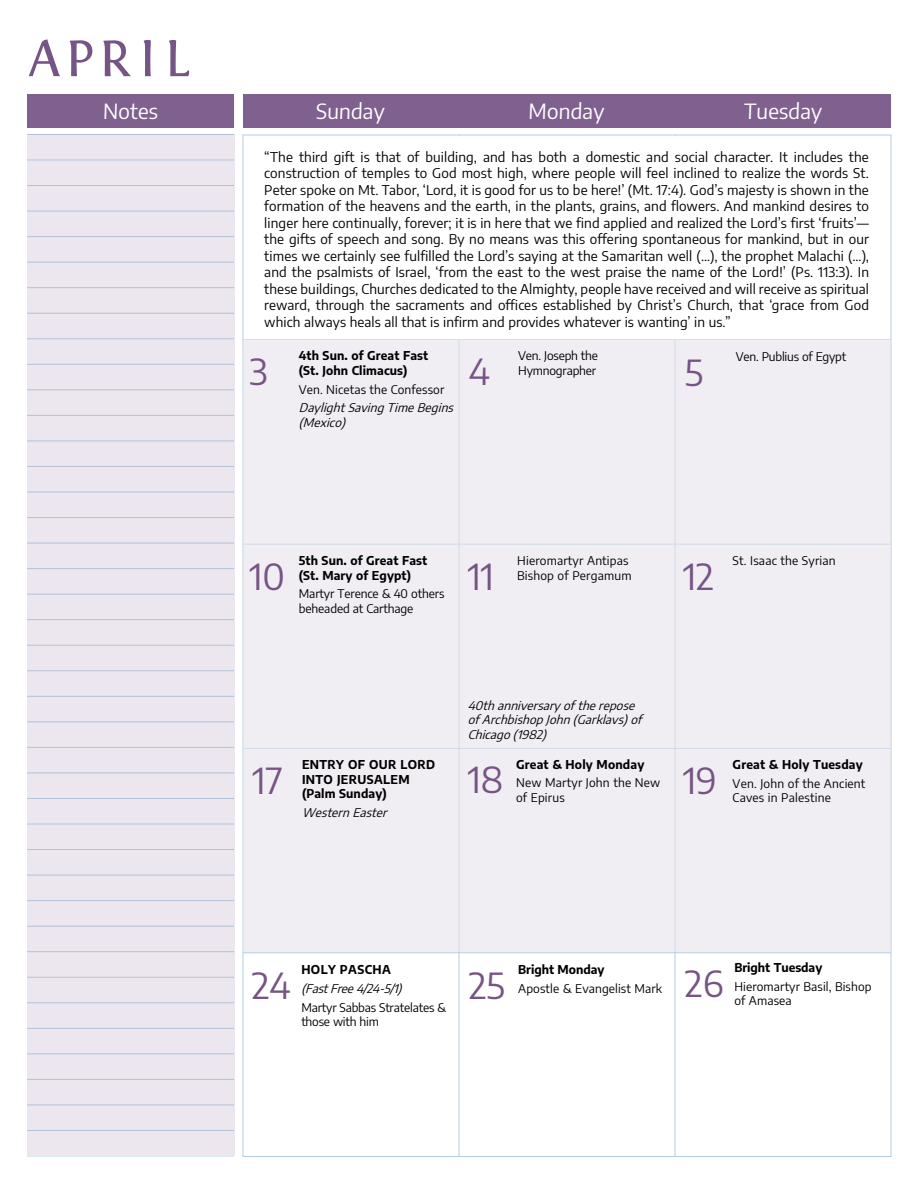
<style>
.page{position:relative;width:918px;height:1188px;background:#fff}
.page>*{position:absolute;margin:0;border:0;box-sizing:border-box;transform-origin:0 0}
.t1{font:54px "Fontin";letter-spacing:.12em;color:#765485}
.t2{font:36px "Encode Sans";color:#765485}
.t3{font:21px "Encode Sans";color:#fff}
.t4{font:13.5px/16.5px "Encode Sans";letter-spacing:.01em;color:#000;text-align:justify}
.t5{font:12px/14.4px "Encode Sans";letter-spacing:.01em;color:#000}
.t6{font:italic 12px/14.4px "Encode Sans";color:#000}
.t7{font:700 12px/14.4px "Encode Sans";letter-spacing:.01em;color:#000}
.t8{font:12px/14.4px "Encode Sans";letter-spacing:-.015em;color:#000}
.t9{font:12px/14.4px "Encode Sans";letter-spacing:-.01em;color:#000}
.t10{font:700 12px/14.4px "Encode Sans";letter-spacing:.03em;color:#000}
.t11{font:700 12px "Encode Sans";letter-spacing:.035em;color:#000}
</style>
<div class="page">
<hr style="left:459px;top:135px;width:1px;height:1021px;background:#639ac5">
<hr style="left:675px;top:135px;width:1px;height:1021px;background:#639ac5">
<hr style="left:243px;top:952px;width:648px;height:1px;background:#639ac5">
<hr style="left:243px;top:135px;width:648px;height:1px;background:#639ac5">
<hr style="left:243px;top:1156px;width:648px;height:1px;background:#639ac5">
<hr style="left:243px;top:135px;width:1px;height:1022px;background:#639ac5">
<hr style="left:891px;top:135px;width:1px;height:1022px;background:#639ac5">
<hr style="left:27px;top:1156px;width:207px;height:1px;background:#639ac5">
<div style="left:27px;top:134px;width:207px;height:1021px;background:#ece7ee"></div>
<div style="left:243px;top:339px;width:648px;height:613px;background:#f0eef3"></div>
<div style="left:27px;top:94px;width:207px;height:34px;background:#80608e"></div>
<div style="left:243px;top:94px;width:216px;height:34px;background:#80608e"></div>
<div style="left:459px;top:94px;width:216px;height:34px;background:#80608e"></div>
<div style="left:675px;top:94px;width:216px;height:34px;background:#80608e"></div>
<div style="left:244px;top:136px;width:646px;height:202px;background:#fff"></div>
<h1 class="t1" style="left:28px;top:29px;width:163px">APRIL</h1>
<h3 class="t3" style="left:103px;top:97px;width:58px">Notes</h3>
<h3 class="t3" style="left:316px;top:97px;width:70px">Sunday</h3>
<h3 class="t3" style="left:528px;top:97px;width:77px">Monday</h3>
<h3 class="t3" style="left:744px;top:97px;width:80px">Tuesday</h3>
<p class="t4" style="left:264px;top:148px;width:606px">“The third gift is that of building, and has both a domestic and social character. It includes the construction of temples to God most high, where people will feel inclined to realize the words St.<br>Peter spoke on Mt. Tabor, ‘Lord, it is good for us to be here!’ (Mt. 17:4). God’s majesty is shown in the formation of the heavens and the earth, in the plants, grains, and flowers. And mankind desires to linger here continually, forever; it is in here that we find applied and realized the Lord’s first ‘fruits’— the gifts of speech and song. By no means was this offering spontaneous for mankind, but in our times we certainly see fulfilled the Lord’s saying at the Samaritan well (…), the prophet Malachi (…), and the psalmists of Israel, ‘from the east to the west praise the name of the Lord!’ (Ps. 113:3). In these buildings, Churches dedicated to the Almighty, people have received and will receive as spiritual reward, through the sacraments and offices established by Christ’s Church, that ‘grace from God which always heals all that is infirm and provides whatever is wanting’ in us.”</p>
<h3 class="t3" style="left:103px;top:100px;width:57px">Notes</h3>
<h3 class="t3" style="left:316px;top:100px;width:70px">Sunday</h3>
<h3 class="t3" style="left:528px;top:100px;width:77px">Monday</h3>
<h3 class="t3" style="left:744px;top:100px;width:80px">Tuesday</h3>
<h2 class="t2" style="left:249px;top:346px;width:20px">3</h2>
<p class="t7" style="left:299px;top:348px;width:131px">4th Sun. of Great Fast (St. John Climacus)</p>
<p class="t5" style="left:299px;top:381px;width:147px">Ven. Nicetas the Confessor</p>
<p class="t6" style="left:299px;top:400px;width:160px">DaylightSavingTimeBegins (Mexico)</p>
<h2 class="t2" style="left:469px;top:346px;width:23px">4</h2>
<p class="t8" style="left:518px;top:348px;width:81px">Ven. Joseph the<br>Hymnographer</p>
<h2 class="t2" style="left:685px;top:347px;width:20px">5</h2>
<p class="t8" style="left:736px;top:349px;width:112px">Ven. Publius of Egypt</p>
<h2 class="t2" style="left:249px;top:551px;width:37px">10</h2>
<p class="t7" style="left:299px;top:553px;width:130px">5th Sun. of Great Fast (St. Mary of Egypt)</p>
<p class="t9" style="left:299px;top:586px;width:147px">Martyr Terence &amp; 40 others beheaded at Carthage</p>
<h2 class="t2" style="left:468px;top:551px;width:28px">11</h2>
<p class="t5" style="left:517px;top:553px;width:116px">Hieromartyr Antipas<br>Bishop of Pergamum</p>
<h2 class="t2" style="left:683px;top:551px;width:32px">12</h2>
<p class="t5" style="left:733px;top:553px;width:105px">St. Isaac the Syrian</p>
<h2 class="t2" style="left:253px;top:755px;width:32px">17</h2>
<p class="t10" style="left:302px;top:757px;width:135px">ENTRY OF OUR LORD<br>INTO JERUSALEM (Palm Sunday)</p>
<p class="t6" style="left:302px;top:805px;width:90px">WesternEaster</p>
<p class="t6" style="left:468px;top:698px;width:179px">40thanniversaryoftherepose ofArchbishopJohn(Garklavs)of<br>Chicago(1982)</p>
<h2 class="t2" style="left:468px;top:755px;width:37px">18</h2>
<p class="t7" style="left:516px;top:756px;width:130px">Great &amp; Holy Monday</p>
<p class="t5" style="left:516px;top:775px;width:146px">New Martyr John the New of Epirus</p>
<h2 class="t2" style="left:683px;top:755px;width:35px">19</h2>
<p class="t7" style="left:733px;top:756px;width:132px">Great &amp; Holy Tuesday</p>
<p class="t5" style="left:733px;top:776px;width:134px">Ven. John of the Ancient<br>Caves in Palestine</p>
<h2 class="t2" style="left:252px;top:960px;width:40px">24</h2>
<p class="t11" style="left:301px;top:960px;width:91px">HOLY PASCHA</p>
<p class="t6" style="left:301px;top:981px;width:106px">(FastFree4/24-5/1)</p>
<p class="t8" style="left:301px;top:999px;width:146px">Martyr Sabbas Stratelates &amp; those with him</p>
<h2 class="t2" style="left:469px;top:960px;width:38px">25</h2>
<p class="t7" style="left:518px;top:961px;width:88px">Bright Monday</p>
<p class="t5" style="left:518px;top:980px;width:145px">Apostle &amp; Evangelist Mark</p>
<h2 class="t2" style="left:685px;top:958px;width:40px">26</h2>
<p class="t7" style="left:734px;top:960px;width:89px">Bright Tuesday</p>
<p class="t5" style="left:734px;top:979px;width:139px">Hieromartyr Basil, Bishop of Amasea</p>
</div>
